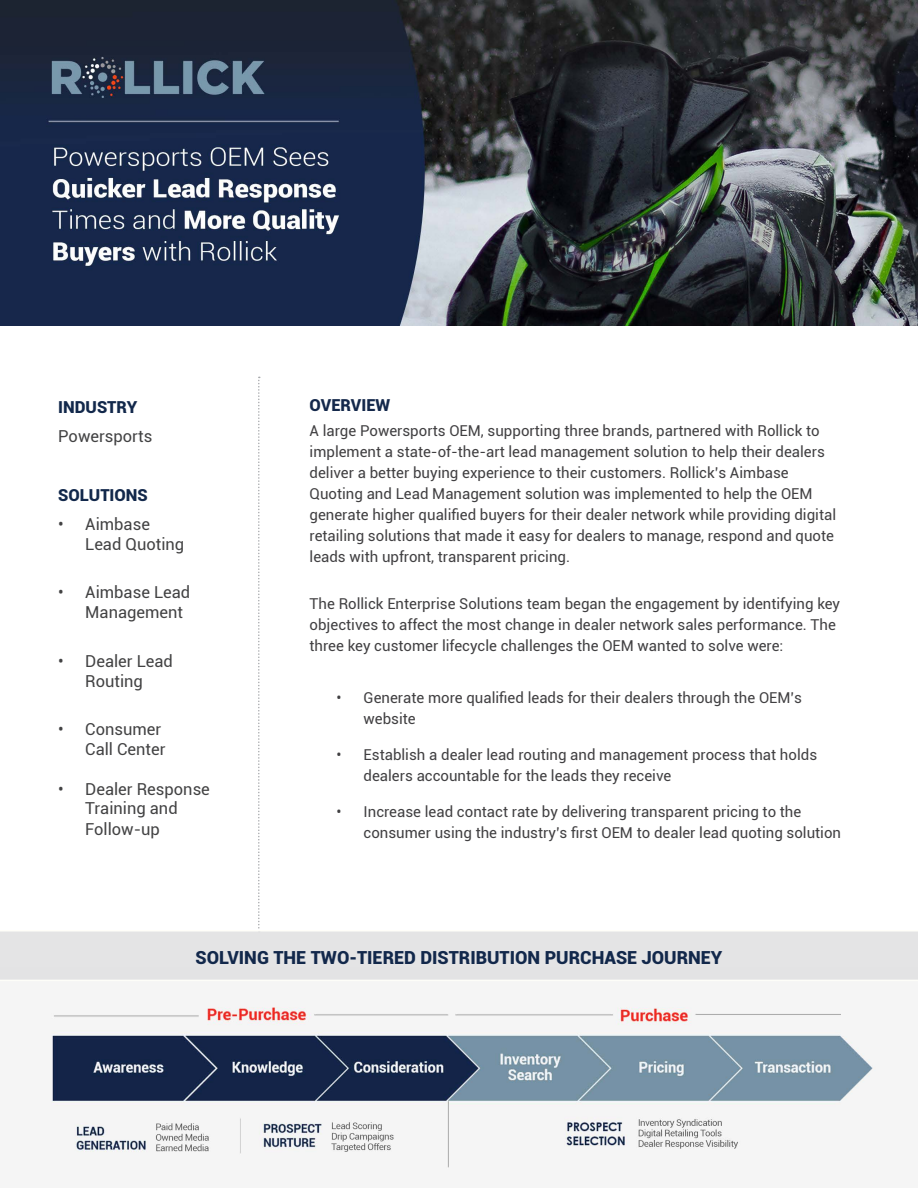
<style>
.page{position:relative;width:918px;height:1188px;background:#fff}
.page>*{position:absolute;margin:0;border:0;box-sizing:border-box;transform-origin:0 0}
.t1{font:900 18px "Roboto";color:#12284b}
.t2{font:16.5px/19.8px "Roboto";color:#424243}
.t3{font:900 16.5px "Roboto";color:#12284b}
.t4{font:900 16.5px "Roboto";color:#14284b}
.t5{font:15px/21px "Roboto";color:#414042}
</style>
<div class="page">
<img style="left:51px;top:1007px;width:825px;height:163px">
<svg style="left:258px;top:377px;width:2px;height:552px"></svg>
<img style="left:0;top:0;width:918px;height:326px">
<div style="left:0;top:931px;width:918px;height:49px;background:#e4e4e5"></div>
<p class="t3" style="left:58px;top:395px;width:80px">INDUSTRY</p>
<p class="t2" style="left:58px;top:425px;width:96px">Powersports</p>
<p class="t3" style="left:58px;top:484px;width:91px">SOLUTIONS</p>
<p class="t2" style="left:85px;top:514px;width:100px;text-indent:-27px">• Aimbase<br>Lead Quoting</p>
<p class="t2" style="left:85px;top:582px;width:106px;text-indent:-27px">• Aimbase Lead<br>Management</p>
<p class="t2" style="left:58px;top:650px;width:116px;text-align:center">• Dealer Lead<br>Routing</p>
<p class="t2" style="left:58px;top:719px;width:109px;text-align:right">• Consumer<br>Call Center</p>
<p class="t2" style="left:85px;top:778px;width:126px;line-height:20.2px;text-indent:-27px">• Dealer Response<br>Training and<br>Follow-up</p>
<p class="t4" style="left:310px;top:393px;width:82px">OVERVIEW</p>
<p class="t5" style="left:310px;top:420px;width:528px">A large Powersports OEM, supporting three brands, partnered with Rollick to implement a state-of-the-art lead management solution to help their dealers deliver a better buying experience to their customers. Rollick’s Aimbase Quoting and Lead Management solution was implemented to help the OEM generate higher qualified buyers for their dealer network while providing digital retailing solutions that made it easy for dealers to manage, respond and quote leads with upfront, transparent pricing.</p>
<p class="t5" style="left:310px;top:592px;width:532px">The Rollick Enterprise Solutions team began the engagement by identifying key objectives to affect the most change in dealer network sales performance. The three key customer lifecycle challenges the OEM wanted to solve were:</p>
<p class="t5" style="left:364px;top:687px;width:440px;text-indent:-27px">• Generate more qualified leads for their dealers through the OEM’s website</p>
<p class="t5" style="left:364px;top:744px;width:455px;text-indent:-27px">• Establish a dealer lead routing and management process that holds dealers accountable for the leads they receive</p>
<p class="t5" style="left:364px;top:801px;width:479px;text-indent:-27px">• Increase lead contact rate by delivering transparent pricing to the consumer using the industry’s first OEM to dealer lead quoting solution</p>
<p class="t1" style="left:196px;top:944px;width:528px">SOLVING THE TWO-TIERED DISTRIBUTION PURCHASE JOURNEY</p>
</div>
